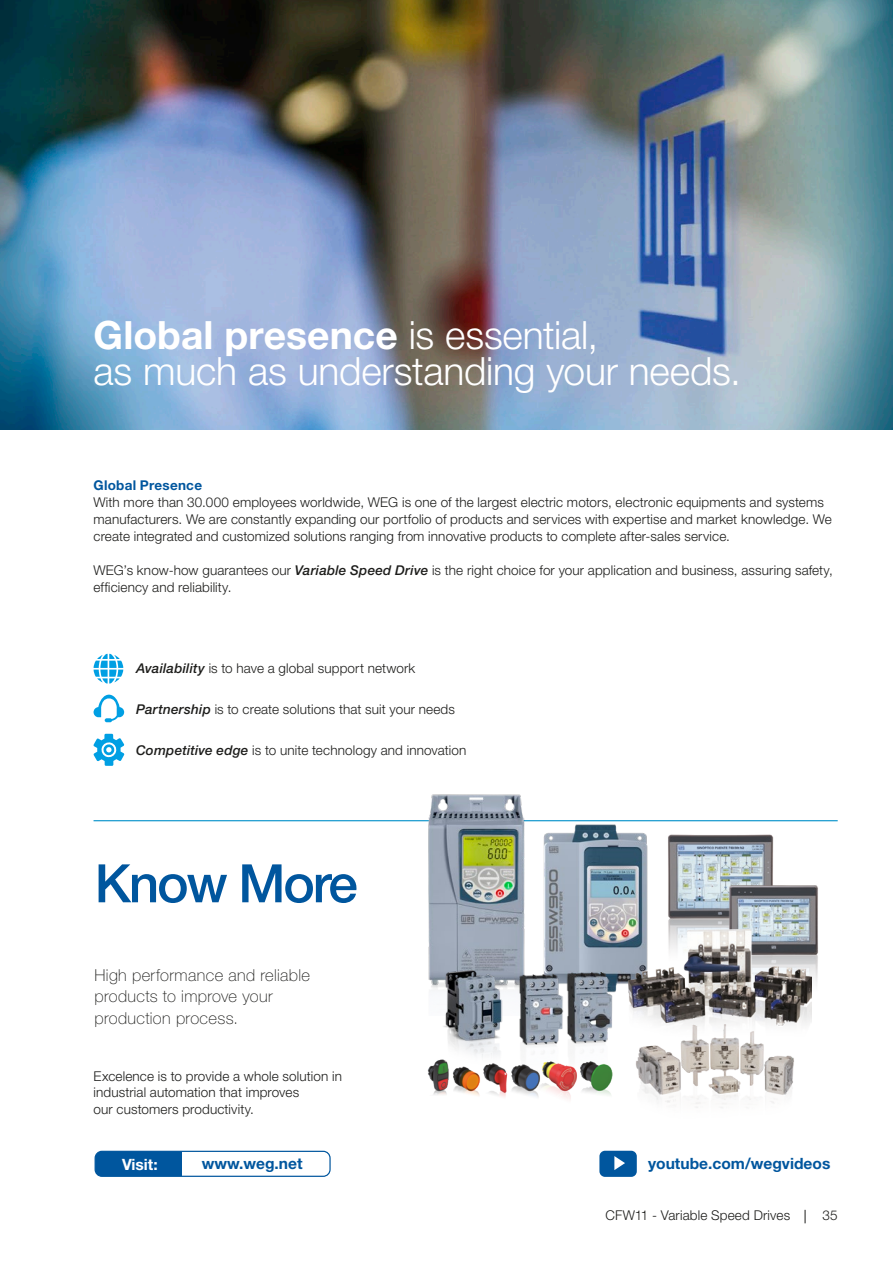
<style>
.page{position:relative;width:893px;height:1263px;background:#fff}
.page>*{position:absolute;margin:0;border:0;box-sizing:border-box;transform-origin:0 0}
.t1{font:500 53.1px "Helvetica Neue LT Pro";letter-spacing:-.04em;color:#00569e}
.t2{font:300 39px/36px "Helvetica Neue LT Pro";letter-spacing:-.005em;color:#fff}
.t3{font:100 16.5px/21.3px "Helvetica Neue LT Pro";letter-spacing:.02em;color:#1d1d1b}
.t4{font:700 15.6px "Helvetica Neue LT Pro";color:#00569e}
.t5{font:700 15.6px "Helvetica Neue LT Pro";color:#fff}
.t6{font:300 13.5px/17px "Helvetica Neue LT Pro";letter-spacing:.01em;color:#1d1d1b}
.t7{font:700 13.5px "Helvetica Neue LT Pro";letter-spacing:.02em;color:#00569e}
.s1{font-weight:700}
.s2{font-weight:500;font-style:italic}
</style>
<div class="page">
<svg style="left:805px;top:1210px;width:1px;height:13px"></svg>
<img style="left:0;top:0;width:893px;height:429px">
<hr style="left:94px;top:820px;width:744px;height:1px;background:#0090c9">
<svg style="left:94px;top:654px;width:29px;height:29px"></svg>
<svg style="left:94px;top:695px;width:30px;height:27px"></svg>
<svg style="left:93px;top:734px;width:31px;height:32px"></svg>
<div style="left:95px;top:1151px;width:235px;height:25px;background:#00569e;border-radius:7px"></div>
<div style="left:182px;top:1151px;width:148px;height:25px;background:#fff"></div>
<div style="left:95px;top:1151px;width:236px;height:26px;border:1px solid #00569e;border-radius:7px"></div>
<svg style="left:599px;top:1151px;width:38px;height:26px"></svg>
<img style="left:410px;top:794px;width:132px;height:197px">
<img style="left:542px;top:821px;width:107px;height:173px">
<img style="left:668px;top:834px;width:106px;height:96px">
<img style="left:720px;top:880px;width:98px;height:102px">
<img style="left:433px;top:965px;width:77px;height:92px">
<img style="left:517px;top:972px;width:99px;height:82px">
<img style="left:427px;top:1059px;width:186px;height:40px">
<img style="left:629px;top:930px;width:183px;height:95px">
<img style="left:634px;top:1024px;width:164px;height:84px">
<h2 class="t2" style="left:94px;top:316px;width:649px"><span class="s1">Global presence</span> is essential,<br>as much as understanding your needs.</h2>
<p class="t7" style="left:94px;top:477px;width:110px">Global Presence</p>
<p class="t6" style="left:94px;top:494px;width:740px">With more than 30.000 employees worldwide, WEG is one of the largest electric motors, electronic equipments and systems manufacturers. We are constantly expanding our portfolio of products and services with expertise and market knowledge. We create integrated and customized solutions ranging from innovative products to complete after-sales service.</p>
<p class="t6" style="left:94px;top:562px;width:741px">WEG’s know-how guarantees our <span class="s2">Variable Speed Drive</span> is the right choice for your application and business, assuring safety, efficiency and reliability.</p>
<p class="t6" style="left:136px;top:660px;width:281px"><span class="s2">Availability</span> is to have a global support network</p>
<p class="t6" style="left:136px;top:701px;width:320px"><span class="s2">Partnership</span> is to create solutions that suit your needs</p>
<p class="t6" style="left:136px;top:742px;width:332px"><span class="s2">Competitive edge</span> is to unite technology and innovation</p>
<h1 class="t1" style="left:95px;top:851px;width:265px">Know More</h1>
<p class="t3" style="left:95px;top:964px;width:217px">High performance and reliable products to improve your production process.</p>
<p class="t6" style="left:94px;top:1068px;width:250px;line-height:16.2px">Excelence is to provide a whole solution in industrial automation that improves<br>our customers productivity.</p>
<p class="t5" style="left:122px;top:1154px;width:37px">Visit:</p>
<p class="t4" style="left:202px;top:1153px;width:102px">www.weg.net</p>
<p class="t4" style="left:648px;top:1153px;width:184px">youtube.com/wegvideos</p>
<p class="t6" style="left:605px;top:1207px;width:186px">CFW11 - Variable Speed Drives</p>
<p class="t6" style="left:823px;top:1207px;width:17px">35</p>
</div>
